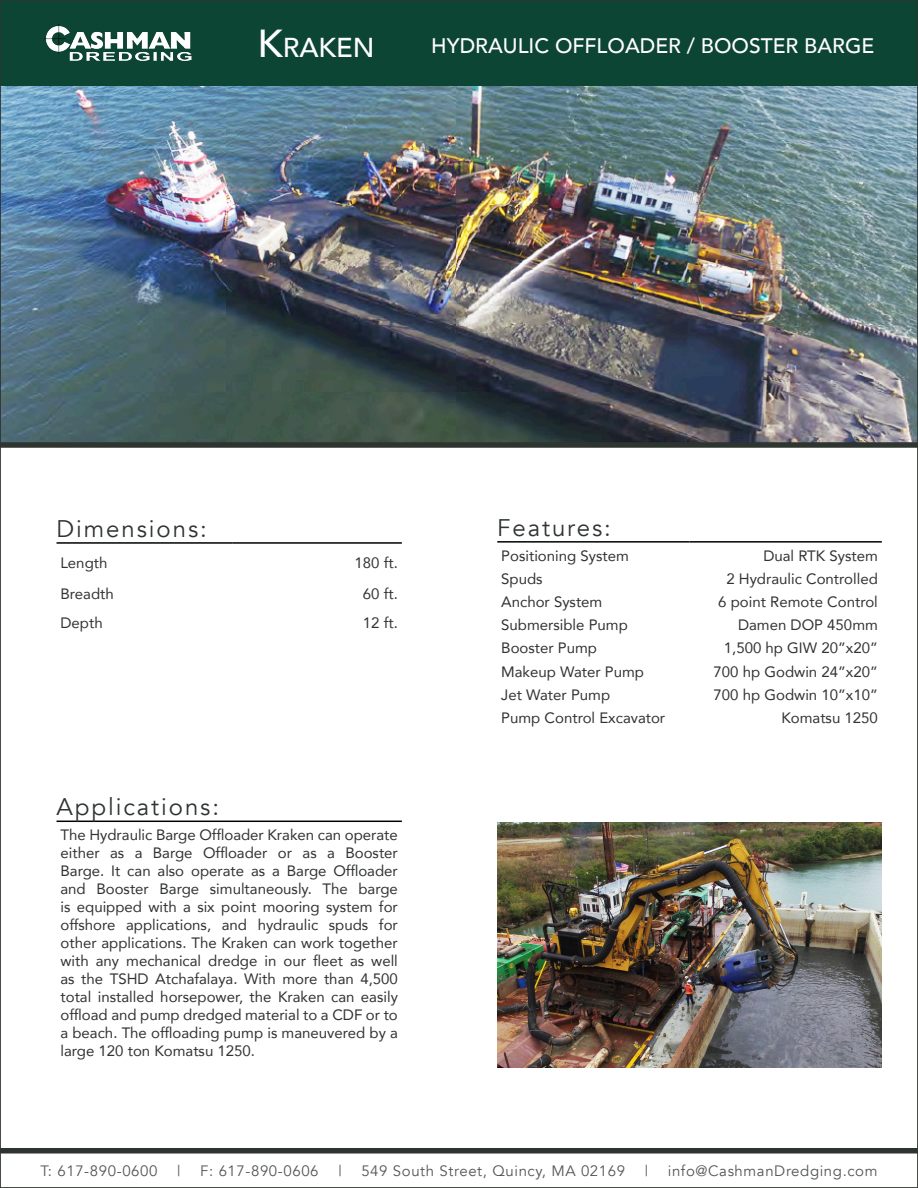
<style>
.page{position:relative;width:918px;height:1188px;background:#fff}
.page>*{position:absolute;margin:0;border:0;box-sizing:border-box;transform-origin:0 0}
.t1{font:500 27.3px "Avenir";color:#fff}
.t2{font:24px "Avenir";letter-spacing:.08em;color:#2e3430}
.t3{font:500 21px "Avenir";color:#fff}
.Table_Text{font:15px/18px "Avenir";color:#303430;text-align:justify}
.t4{font:15px "Avenir";letter-spacing:.04em;color:#2e3430}
.s1{font-size:39px}
</style>
<div class="page">
<img style="left:2px;top:85px;width:914px;height:357px">
<div style="left:0;top:0;width:918px;height:85px;background:#0c4533"></div>
<img style="left:498px;top:822px;width:383px;height:246px">
<div style="left:0;top:1148px;width:918px;height:5px;background:#2e3430"></div>
<div style="left:0;top:442px;width:918px;height:6px;background:#2e3430"></div>
<hr style="left:57px;top:542px;width:175px;height:2px;background:#000">
<hr style="left:232px;top:542px;width:170px;height:2px;background:#000">
<hr style="left:497px;top:541px;width:193px;height:2px;background:#000">
<hr style="left:690px;top:541px;width:192px;height:2px;background:#000">
<hr style="left:57px;top:821px;width:345px;height:1px;background:#000">
<img style="left:45px;top:25px;width:147px;height:36px">
<p class="t1" style="left:257px;top:24px;width:119px"><span class="s1">K</span>RAKEN</p>
<p class="t3" style="left:431px;top:28px;width:444px">HYDRAULIC OFFLOADER / BOOSTER BARGE</p>
<p class="t2" style="left:57px;top:514px;width:152px">Dimensions:</p>
<p class="Table_Text" style="left:60px;top:553px;width:48px">Length</p>
<p class="Table_Text" style="left:355px;top:553px;width:45px">180 ft.</p>
<p class="Table_Text" style="left:60px;top:584px;width:55px">Breadth</p>
<p class="Table_Text" style="left:363px;top:584px;width:37px">60 ft.</p>
<p class="Table_Text" style="left:60px;top:613px;width:44px">Depth</p>
<p class="Table_Text" style="left:363px;top:613px;width:37px">12 ft.</p>
<p class="t2" style="left:57px;top:793px;width:164px">Applications:</p>
<p class="Table_Text" style="left:60px;top:826px;width:339px">The Hydraulic Barge Offloader Kraken can operate either as a Barge Offloader or as a Booster Barge. It can also operate as a Barge Offloader and Booster Barge simultaneously. The barge is equipped with a six point mooring system for offshore applications, and hydraulic spuds for other applications. The Kraken can work together with any mechanical dredge in our fleet as well as the TSHD Atchafalaya. With more than 4,500 total installed horsepower, the Kraken can easily offload and pump dredged material to a CDF or to a beach. The offloading pump is maneuvered by a large 120 ton Komatsu 1250.</p>
<p class="t2" style="left:497px;top:513px;width:115px">Features:</p>
<p class="Table_Text" style="left:501px;top:546px;width:129px">Positioning System</p>
<p class="Table_Text" style="left:763px;top:546px;width:116px">Dual RTK System</p>
<p class="Table_Text" style="left:501px;top:569px;width:43px">Spuds</p>
<p class="Table_Text" style="left:726px;top:569px;width:153px">2 Hydraulic Controlled</p>
<p class="Table_Text" style="left:501px;top:592px;width:103px">Anchor System</p>
<p class="Table_Text" style="left:718px;top:592px;width:161px">6 point Remote Control</p>
<p class="Table_Text" style="left:501px;top:615px;width:128px">Submersible Pump</p>
<p class="Table_Text" style="left:738px;top:615px;width:141px">Damen DOP 450mm</p>
<p class="Table_Text" style="left:501px;top:638px;width:97px">Booster Pump</p>
<p class="Table_Text" style="left:724px;top:638px;width:155px">1,500 hp GIW 20”x20”</p>
<p class="Table_Text" style="left:501px;top:662px;width:144px">Makeup Water Pump</p>
<p class="Table_Text" style="left:714px;top:662px;width:166px">700 hp Godwin 24”x20”</p>
<p class="Table_Text" style="left:501px;top:685px;width:110px">Jet Water Pump</p>
<p class="Table_Text" style="left:714px;top:685px;width:166px">700 hp Godwin 10”x10”</p>
<p class="Table_Text" style="left:501px;top:708px;width:166px">Pump Control Excavator</p>
<p class="Table_Text" style="left:781px;top:708px;width:98px">Komatsu 1250</p>
<p class="t4" style="left:40px;top:1162px;width:119px">T: 617-890-0600</p>
<p class="t4" style="left:177px;top:1162px;width:5px">|</p>
<p class="t4" style="left:200px;top:1162px;width:120px">F: 617-890-0606</p>
<p class="t4" style="left:338px;top:1162px;width:5px">|</p>
<p class="t4" style="left:361px;top:1162px;width:265px">549 South Street, Quincy, MA 02169</p>
<p class="t4" style="left:645px;top:1162px;width:5px">|</p>
<p class="t4" style="left:668px;top:1162px;width:211px">info@CashmanDredging.com</p>
</div>
